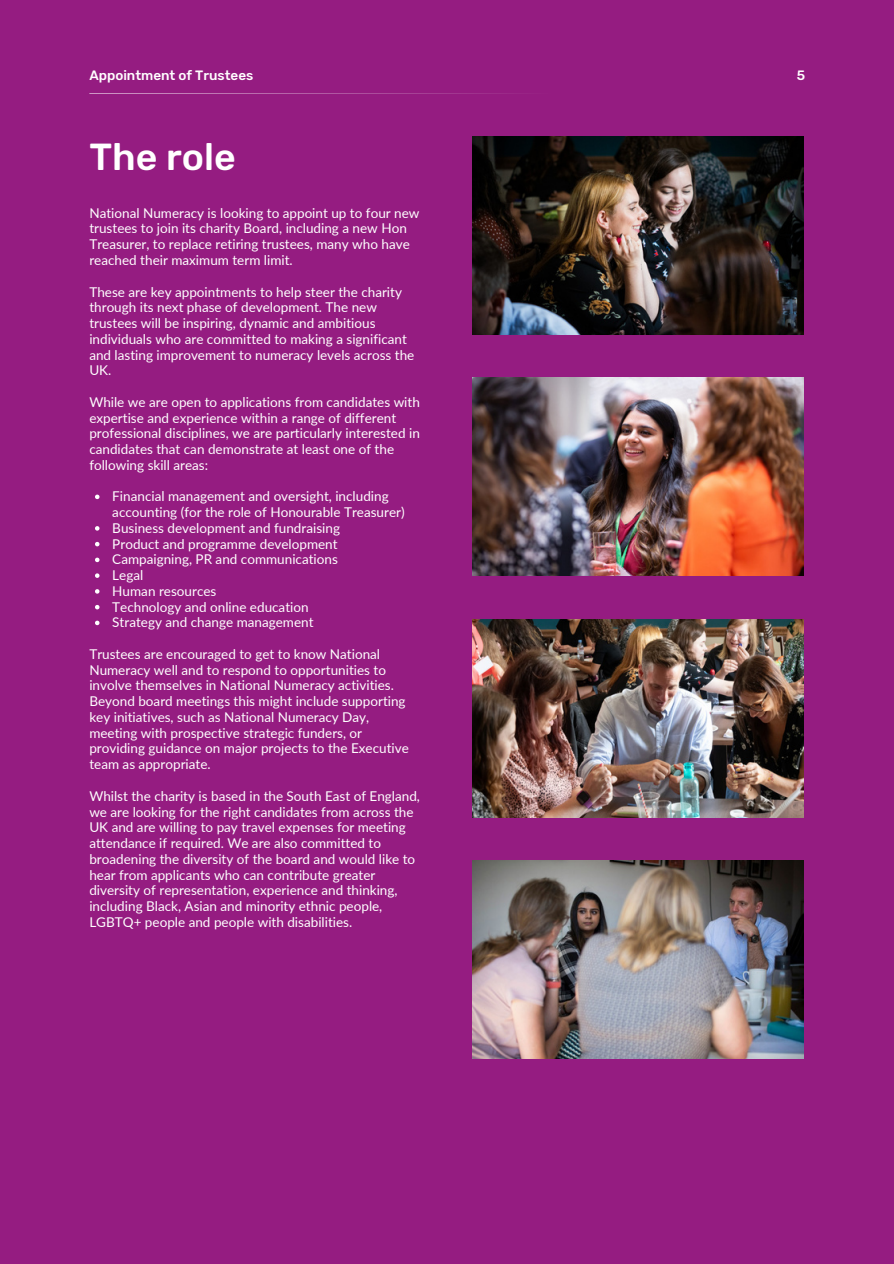
<style>
.page{position:relative;width:894px;height:1264px;background:#fff}
.page>*{position:absolute;margin:0;border:0;box-sizing:border-box;transform-origin:0 0}
.t1{font:500 37.5px "Rubik";color:#fff}
.t2{font:13.5px/15.8px "Lato";color:#fff}
.t3{font:500 13.5px "Rubik";color:#fff}
</style>
<div class="page">
<div style="left:0;top:0;width:893px;height:1263px;background:#951c81"></div>
<svg style="left:89px;top:93px;width:425px;height:1px"></svg>
<svg style="left:95px;top:494px;width:4px;height:5px"></svg>
<svg style="left:95px;top:526px;width:4px;height:4px"></svg>
<svg style="left:95px;top:542px;width:4px;height:4px"></svg>
<svg style="left:95px;top:557px;width:4px;height:5px"></svg>
<svg style="left:95px;top:573px;width:4px;height:5px"></svg>
<svg style="left:95px;top:589px;width:4px;height:4px"></svg>
<svg style="left:95px;top:605px;width:4px;height:4px"></svg>
<svg style="left:95px;top:620px;width:4px;height:5px"></svg>
<img style="left:472px;top:136px;width:331px;height:198px">
<img style="left:472px;top:860px;width:331px;height:198px">
<img style="left:472px;top:619px;width:331px;height:198px">
<img style="left:472px;top:378px;width:331px;height:198px">
<p class="t3" style="left:89px;top:68px;width:165px">Appointment of Trustees</p>
<p class="t1" style="left:89px;top:135px;width:148px">The role</p>
<p class="t2" style="left:89px;top:205px;width:331px">National Numeracy is looking to appoint up to four new trustees to join its charity Board, including a new Hon Treasurer, to replace retiring trustees, many who have reached their maximum term limit.</p>
<h1 class="t2" style="left:89px;top:283px;width:326px">These are key appointments to help steer the charity through its next phase of development. The new trustees will be inspiring, dynamic and ambitious individuals who are committed to making a significant and lasting improvement to numeracy levels across the UK.</h1>
<p class="t2" style="left:89px;top:394px;width:332px">While we are open to applications from candidates with expertise and experience within a range of different professional disciplines, we are particularly interested in candidates that can demonstrate at least one of the following skill areas:</p>
<p class="t2" style="left:112px;top:488px;width:294px">Financial management and oversight, including accounting (for the role of Honourable Treasurer)</p>
<p class="t2" style="left:112px;top:520px;width:229px">Business development and fundraising</p>
<p class="t2" style="left:112px;top:535px;width:227px">Product and programme development</p>
<p class="t2" style="left:112px;top:551px;width:227px">Campaigning, PR and communications</p>
<p class="t2" style="left:112px;top:567px;width:32px">Legal</p>
<p class="t2" style="left:112px;top:583px;width:106px">Human resources</p>
<p class="t2" style="left:112px;top:598px;width:198px">Technology and online education</p>
<p class="t2" style="left:112px;top:614px;width:203px">Strategy and change management</p>
<p class="t2" style="left:89px;top:646px;width:321px">Trustees are encouraged to get to know National Numeracy well and to respond to opportunities to involve themselves in National Numeracy activities.<br>Beyond board meetings this might include supporting key initiatives, such as National Numeracy Day, meeting with prospective strategic funders, or providing guidance on major projects to the Executive team as appropriate.</p>
<p class="t2" style="left:89px;top:787px;width:332px">Whilst the charity is based in the South East of England, we are looking for the right candidates from across the UK and are willing to pay travel expenses for meeting attendance if required. We are also committed to broadening the diversity of the board and would like to hear from applicants who can contribute greater diversity of representation, experience and thinking, including Black, Asian and minority ethnic people, LGBTQ+ people and people with disabilities.</p>
<h2 class="t3" style="left:796px;top:68px;width:10px">5</h2>
</div>
